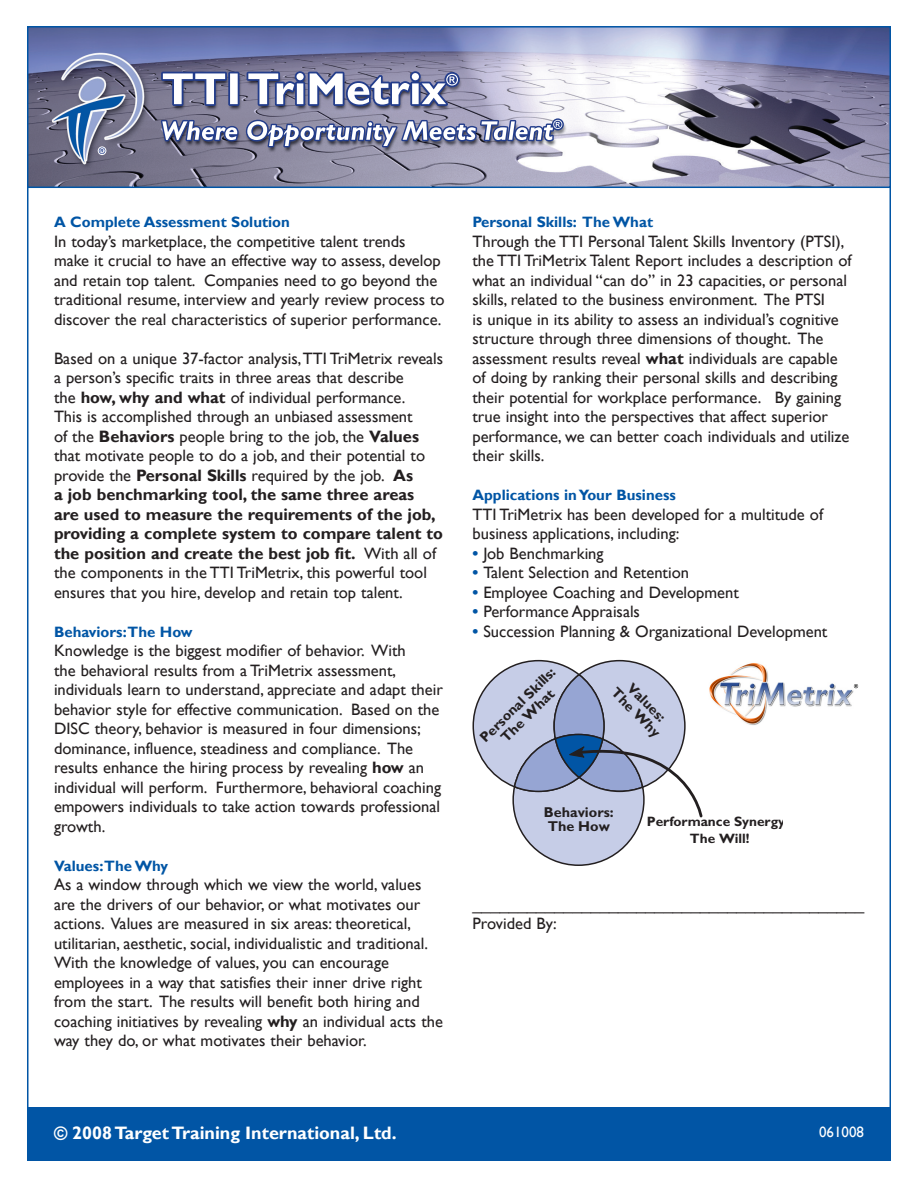
<style>
.page{position:relative;width:918px;height:1188px;background:#fff}
.page>*{position:absolute;margin:0;border:0;box-sizing:border-box;transform-origin:0 0}
.t1{font:700 18px "Gill Sans";color:#fff}
.t2{font:16.5px/19.5px "Gill Sans";color:#231f20}
.t3{font:700 15px "Gill Sans";color:#0155a5}
.t4{font:15px "Gill Sans";color:#fff}
.t5{font:700 14.25px/14.4px "Gill Sans";color:#231f20;text-align:center}
.t6{font:700 13.65px "Gill Sans";color:#231f20}
.s1{font-weight:700}
.s2{font-weight:700;color:#0155a5}
</style>
<div class="page">
<img style="left:30px;top:29px;width:858px;height:156px">
<img style="left:246px;top:118px;width:318px;height:29px">
<img style="left:162px;top:120px;width:400px;height:20px">
<img style="left:295px;top:71px;width:165px;height:35px">
<img style="left:163px;top:73px;width:295px;height:32px">
<svg style="left:98px;top:146px;width:8px;height:9px"></svg>
<div style="left:27px;top:26px;width:864px;height:162px;border:2px solid #0155a5"></div>
<div style="left:27px;top:1107px;width:864px;height:54px;background:#0155a5"></div>
<img style="left:709px;top:663px;width:150px;height:62px">
<svg style="left:854px;top:684px;width:4px;height:4px"></svg>
<svg style="left:472px;top:660px;width:231px;height:206px"></svg>
<p class="t3" style="left:54px;top:213px;width:237px">A Complete Assessment Solution</p>
<p class="t2" style="left:54px;top:232px;width:392px">In today’s marketplace, the competitive talent trends make it crucial to have an effective way to assess, develop and retain top talent. Companies need to go beyond the traditional resume, interview and yearly review process to discover the real characteristics of superior performance.</p>
<p class="t2" style="left:54px;top:349px;width:391px">Based on a unique 37-factor analysis, TTI TriMetrix reveals a person’s specific traits in three areas that describe<br>the <span class="s1">how, why and what</span> of individual performance.<br>This is accomplished through an unbiased assessment<br>of the <span class="s1">Behaviors</span> people bring to the job, the <span class="s1">Values </span>that motivate people to do a job, and their potential to provide the <span class="s1">Personal Skills</span> required by the job. <span class="s1">As<br>a job benchmarking tool, the same three areas are used to measure the requirements of the job, providing a complete system to compare talent to the position and create the best job fit.</span> With all of the components in the TTI TriMetrix, this powerful tool ensures that you hire, develop and retain top talent.</p>
<p class="t3" style="left:54px;top:623px;width:140px">Behaviors:The How</p>
<p class="t2" style="left:54px;top:641px;width:390px">Knowledge is the biggest modifier of behavior. With<br>the behavioral results from a TriMetrix assessment, individuals learn to understand, appreciate and adapt their behavior style for effective communication. Based on the DISC theory, behavior is measured in four dimensions; dominance, influence, steadiness and compliance. The results enhance the hiring process by revealing <span class="s1">how</span> an individual will perform. Furthermore, behavioral coaching empowers individuals to take action towards professional growth.</p>
<p class="t3" style="left:54px;top:857px;width:116px">Values:The Why</p>
<p class="t2" style="left:54px;top:875px;width:390px">As a window through which we view the world, values are the drivers of our behavior, or what motivates our actions. Values are measured in six areas: theoretical, utilitarian, aesthetic, social, individualistic and traditional.<br>With the knowledge of values, you can encourage employees in a way that satisfies their inner drive right from the start. The results will benefit both hiring and coaching initiatives by revealing <span class="s1">why</span> an individual acts the way they do, or what motivates their behavior.</p>
<p class="t3" style="left:472px;top:213px;width:182px">Personal Skills: The What</p>
<p class="t2" style="left:472px;top:232px;width:381px">Through the TTI Personal Talent Skills Inventory (PTSI), the TTI TriMetrix Talent Report includes a description of what an individual “can do” in 23 capacities, or personal skills, related to the business environment. The PTSI<br>is unique in its ability to assess an individual’s cognitive structure through three dimensions of thought. The assessment results reveal <span class="s1">what</span> individuals are capable of doing by ranking their personal skills and describing their potential for workplace performance. By gaining true insight into the perspectives that affect superior performance, we can better coach individuals and utilize their skills.</p>
<p class="t3" style="left:472px;top:486px;width:205px">Applications in Your Business</p>
<p class="t2" style="left:472px;top:505px;width:352px">TTI TriMetrix has been developed for a multitude of business applications, including:</p>
<p class="t2" style="left:472px;top:544px;width:133px"><span class="s2">•</span> Job Benchmarking</p>
<p class="t2" style="left:472px;top:563px;width:218px"><span class="s2">•</span> Talent Selection and Retention</p>
<p class="t2" style="left:472px;top:583px;width:268px"><span class="s2">•</span> Employee Coaching and Development</p>
<p class="t2" style="left:472px;top:602px;width:169px"><span class="s2">•</span> Performance Appraisals</p>
<p class="t2" style="left:472px;top:622px;width:356px"><span class="s2">•</span> Succession Planning &amp; Organizational Development</p>
<p class="t5" style="left:477px;top:735px;width:102px;rotate:-45deg">Personal Skills:<br>The What</p>
<p class="t5" style="left:635px;top:680px;width:49px;rotate:45deg">Values:</p>
<p class="t5" style="left:619px;top:685px;width:64px;rotate:45deg">The Why</p>
<p class="t5" style="left:544px;top:805px;width:71px">Behaviors:</p>
<p class="t5" style="left:548px;top:820px;width:64px">The How</p>
<p class="t6" style="left:647px;top:813px;width:143px">Performance Synergy:</p>
<p class="t6" style="left:690px;top:830px;width:61px">The Will!</p>
<p class="t2" style="left:472px;top:895px;width:393px">___________________________________________</p>
<p class="t2" style="left:472px;top:914px;width:86px">Provided By:</p>
<p class="t1" style="left:54px;top:1122px;width:344px">© 2008 Target Training International, Ltd.</p>
<p class="t4" style="left:819px;top:1124px;width:46px">061008</p>
</div>
